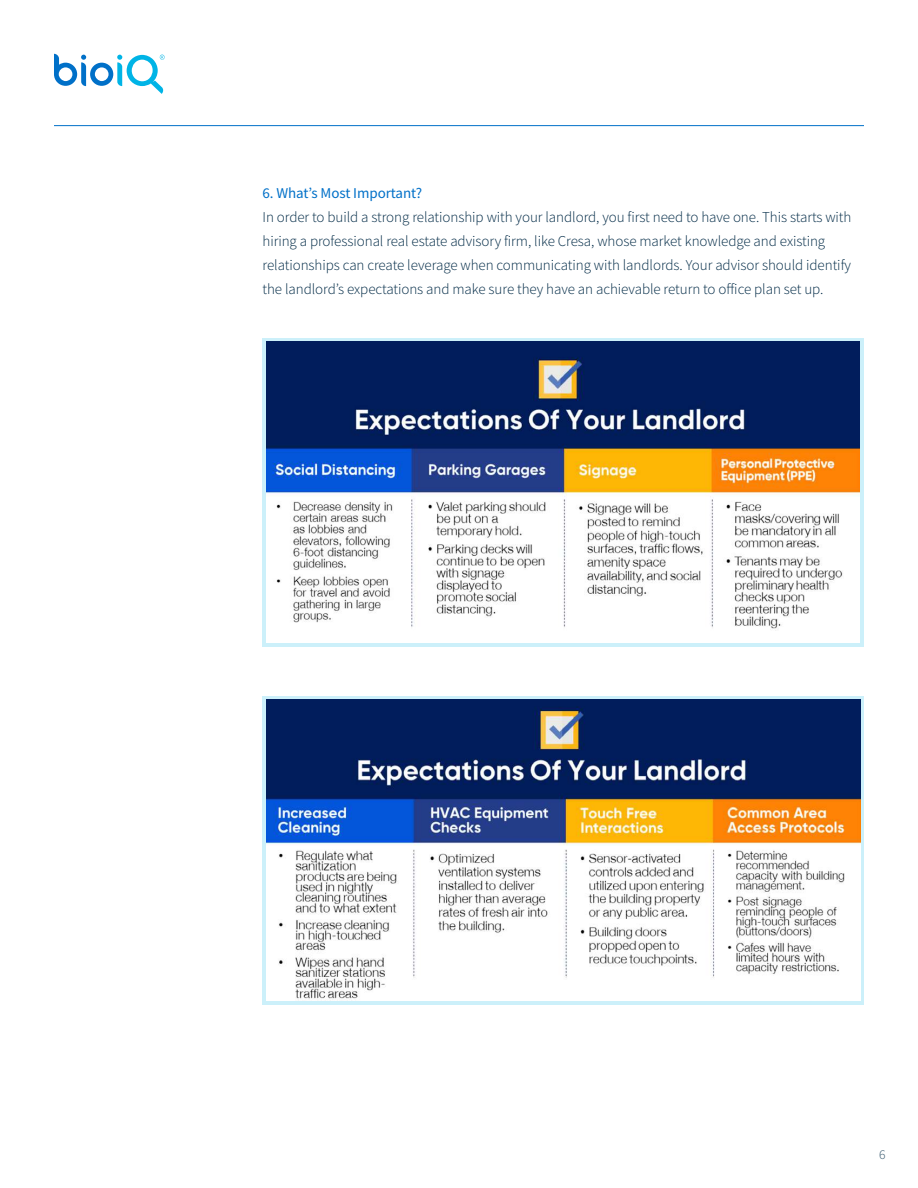
<style>
.page{position:relative;width:918px;height:1188px;background:#fff}
.page>*{position:absolute;margin:0;border:0;box-sizing:border-box;transform-origin:0 0}
.t1{font:300 15px/24px "Source Sans Pro";letter-spacing:-.005em;color:#002a46}
.t2{font:15px "Source Sans Pro";letter-spacing:-.005em;color:#0070c8}
.t3{font:300 13.5px "Source Sans Pro";color:#33556b}
</style>
<div class="page">
<svg style="left:263px;top:338px;width:601px;height:308px;fill:#ccf0fa"></svg>
<svg style="left:263px;top:696px;width:601px;height:308px;fill:#ccf0fa"></svg>
<img style="left:266px;top:342px;width:594px;height:300px">
<img style="left:266px;top:700px;width:594px;height:300px">
<svg style="left:54px;top:54px;width:111px;height:40px"></svg>
<hr style="left:54px;top:125px;width:810px;height:1px;background:#0070c8">
<p class="t2" style="left:262px;top:187px;width:161px">6. What’s Most Important?</p>
<p class="t1" style="left:262px;top:206px;width:590px">In order to build a strong relationship with your landlord, you first need to have one. This starts with hiring a professional real estate advisory firm, like Cresa, whose market knowledge and existing relationships can create leverage when communicating with landlords. Your advisor should identify the landlord’s expectations and make sure they have an achievable return to office plan set up.</p>
<p class="t3" style="left:879px;top:1149px;width:8px">6</p>
</div>
